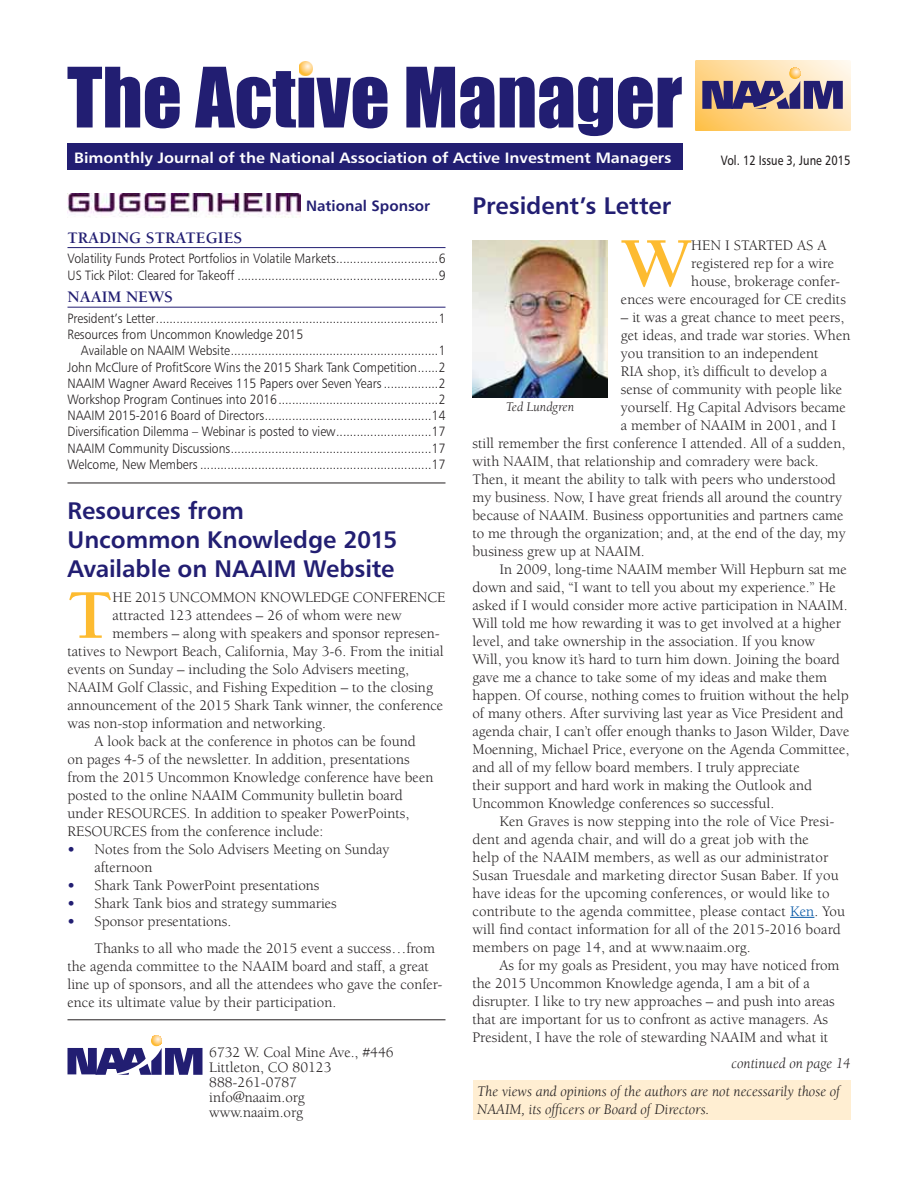
<style>
.page{position:relative;width:918px;height:1188px;background:#fff}
.page>*{position:absolute;margin:0;border:0;box-sizing:border-box;transform-origin:0 0}
.t1{font:700 71.7px "Berkeley Std";color:#fdbb30}
.t2{font:24px/28.8px "Humanist 777 BT Bold B";letter-spacing:-.005em;color:#221e72}
.t3{font:16.5px "Berkeley Std Bold SC800";color:#221e72}
.t4{font:15px/15px "Berkeley Std";color:#231f20}
.t5{font:italic 15px/18px "Berkeley Std";color:#231f20}
.t6{font:15px "Humanist 777 BT Bold B";color:#fff;scale:1.07 1}
.t7{font:15px "Humanist 777 BT Bold B";color:#221e72}
.t8{font:13.5px/16.2px "Humanist 777 BT Light B";color:#231f20;scale:.9 1}
.t9{font:13.5px "Humanist 777 BT Roman B";color:#231f20;scale:.82 1}
.t10{font:italic 13.5px "Berkeley Std";color:#231f20}
.s1{font-weight:700;color:#221e72}
.s2{color:#0054a4}
</style>
<div class="page">
<svg style="left:790px;top:917px;width:24px;height:1px"></svg>
<hr style="left:68px;top:247px;width:378px;height:1px;background:#221e72">
<hr style="left:68px;top:307px;width:378px;height:1px;background:#221e72">
<svg style="left:68px;top:1035px;width:134px;height:40px"></svg>
<hr style="left:68px;top:1019px;width:378px;height:1px;background:#231f20">
<svg style="left:695px;top:61px;width:156px;height:70px;background:#c5ab93"></svg>
<svg style="left:68px;top:67px;width:614px;height:69px"></svg>
<img style="left:299px;top:62px;width:14px;height:13px">
<div style="left:68px;top:143px;width:615px;height:27px;background:#221e72"></div>
<img style="left:473px;top:240px;width:135px;height:158px">
<img style="left:68px;top:194px;width:232px;height:23px">
<div style="left:473px;top:1080px;width:378px;height:40px;background:#ffeed2"></div>
<hr style="left:68px;top:483px;width:378px;height:1px;background:#231f20">
<p class="t6" style="left:74px;top:151px;width:560px">Bimonthly Journal of the National Association of Active Investment Managers</p>
<p class="t9" style="left:721px;top:153px;width:160px">Vol. 12 Issue 3, June 2015</p>
<p class="t7" style="left:306px;top:200px;width:126px">National Sponsor</p>
<p class="t3" style="left:68px;top:227px;width:176px">TRADING STRATEGIES</p>
<p class="t8" style="left:68px;top:251px;width:421px">Volatility Funds Protect Portfolios in Volatile Markets ..............................6<br>US Tick Pilot: Cleared for Takeoff ...........................................................9</p>
<p class="t3" style="left:68px;top:287px;width:107px">NAAIM NEWS</p>
<p class="t8" style="left:68px;top:311px;width:421px">President’s Letter ...................................................................................1<br>Resources from Uncommon Knowledge 2015</p>
<p class="t8" style="left:68px;top:343px;width:422px;text-align:justify;text-indent:13px">Available on NAAIM Website .............................................................1<br>John McClure of ProfitScore Wins the 2015 Shark Tank Competition ......2<br>NAAIM Wagner Award Receives 115 Papers over Seven Years ................2<br>Workshop Program Continues into 2016 ...............................................2<br>NAAIM 2015-2016 Board of Directors .................................................14<br>Diversification Dilemma – Webinar is posted to view ............................17<br>NAAIM Community Discussions ...........................................................17<br>Welcome, New Members ....................................................................17</p>
<h2 class="t2" style="left:68px;top:498px;width:331px">Resources from<br>Uncommon Knowledge 2015<br>Available on NAAIM Website</h2>
<h1 class="t1" style="left:68px;top:586px;width:47px">T</h1>
<p class="t4" style="left:113px;top:591px;width:334px">HE 2015 UNCOMMON KNOWLEDGE CONFERENCE</p>
<p class="t4" style="left:113px;top:609px;width:291px">attracted 123 attendees – 26 of whom were new</p>
<p class="t4" style="left:113px;top:627px;width:329px">members – along with speakers and sponsor represen-</p>
<p class="t4" style="left:68px;top:645px;width:378px">tatives to Newport Beach, California, May 3-6. From the initial</p>
<p class="t4" style="left:68px;top:663px;width:343px">events on Sunday – including the Solo Advisers meeting,</p>
<p class="t4" style="left:68px;top:681px;width:367px">NAAIM Golf Classic, and Fishing Expedition – to the closing</p>
<p class="t4" style="left:68px;top:699px;width:377px">announcement of the 2015 Shark Tank winner, the conference</p>
<p class="t4" style="left:68px;top:717px;width:260px">was non-stop information and networking.</p>
<p class="t4" style="left:95px;top:735px;width:323px">A look back at the conference in photos can be found</p>
<p class="t4" style="left:68px;top:753px;width:344px">on pages 4-5 of the newsletter. In addition, presentations</p>
<p class="t4" style="left:68px;top:771px;width:367px">from the 2015 Uncommon Knowledge conference have been</p>
<p class="t4" style="left:68px;top:789px;width:337px">posted to the online NAAIM Community bulletin board</p>
<p class="t4" style="left:68px;top:807px;width:343px">under RESOURCES. In addition to speaker PowerPoints,</p>
<p class="t4" style="left:68px;top:825px;width:257px">RESOURCES from the conference include:</p>
<p class="t4" style="left:95px;top:841px;width:296px;line-height:18px;text-indent:-27px"><span class="s1">•</span> Notes from the Solo Advisers Meeting on Sunday afternoon</p>
<p class="t4" style="left:68px;top:879px;width:254px"><span class="s1">•</span> Shark Tank PowerPoint presentations</p>
<p class="t4" style="left:68px;top:897px;width:271px"><span class="s1">•</span> Shark Tank bios and strategy summaries</p>
<p class="t4" style="left:95px;top:909px;width:342px;line-height:27px;text-indent:-27px"><span class="s1">•</span> Sponsor presentations.<br>Thanks to all who made the 2015 event a success…from</p>
<p class="t4" style="left:68px;top:958px;width:376px;line-height:18px">the agenda committee to the NAAIM board and staff, a great line up of sponsors, and all the attendees who gave the confer&shy;ence its ultimate value by their participation.</p>
<p class="t4" style="left:209px;top:1046px;width:186px">6732 W. Coal Mine Ave., #446<br>Littleton, CO 80123<br>888-261-0787 info@naaim.org www.naaim.org</p>
<h2 class="t2" style="left:473px;top:193px;width:200px">President’s Letter</h2>
<h1 class="t1" style="left:621px;top:234px;width:72px">W</h1>
<p class="t4" style="left:691px;top:239px;width:137px">HEN I STARTED AS A</p>
<p class="t4" style="left:691px;top:257px;width:144px">registered rep for a wire</p>
<p class="t4" style="left:691px;top:275px;width:150px">house, brokerage confer-</p>
<p class="t4" style="left:621px;top:293px;width:226px">ences were encouraged for CE credits</p>
<p class="t4" style="left:621px;top:311px;width:225px">– it was a great chance to meet peers,</p>
<p class="t4" style="left:621px;top:329px;width:231px">get ideas, and trade war stories. When</p>
<p class="t4" style="left:621px;top:347px;width:199px">you transition to an independent</p>
<p class="t4" style="left:621px;top:365px;width:208px">RIA shop, it’s difficult to develop a</p>
<p class="t4" style="left:621px;top:383px;width:223px">sense of community with people like</p>
<p class="t4" style="left:621px;top:401px;width:226px">yourself. Hg Capital Advisors became</p>
<p class="t4" style="left:621px;top:419px;width:217px">a member of NAAIM in 2001, and I</p>
<p class="t4" style="left:472px;top:437px;width:374px">still remember the first conference I attended. All of a sudden,</p>
<p class="t4" style="left:472px;top:455px;width:348px">with NAAIM, that relationship and comradery were back.</p>
<p class="t4" style="left:472px;top:473px;width:365px">Then, it meant the ability to talk with peers who understood</p>
<p class="t4" style="left:472px;top:491px;width:371px">my business. Now, I have great friends all around the country</p>
<p class="t4" style="left:472px;top:509px;width:373px">because of NAAIM. Business opportunities and partners came</p>
<p class="t4" style="left:472px;top:527px;width:375px">to me through the organization; and, at the end of the day, my</p>
<p class="t4" style="left:472px;top:545px;width:174px">business grew up at NAAIM.</p>
<p class="t4" style="left:499px;top:563px;width:349px">In 2009, long-time NAAIM member Will Hepburn sat me</p>
<p class="t4" style="left:472px;top:581px;width:365px">down and said, “I want to tell you about my experience.” He</p>
<p class="t4" style="left:472px;top:599px;width:377px">asked if I would consider more active participation in NAAIM.</p>
<p class="t4" style="left:472px;top:617px;width:370px">Will told me how rewarding it was to get involved at a higher</p>
<p class="t4" style="left:472px;top:635px;width:344px">level, and take ownership in the association. If you know</p>
<p class="t4" style="left:472px;top:653px;width:369px">Will, you know it’s hard to turn him down. Joining the board</p>
<p class="t4" style="left:472px;top:671px;width:356px">gave me a chance to take some of my ideas and make them</p>
<p class="t4" style="left:472px;top:689px;width:378px">happen. Of course, nothing comes to fruition without the help</p>
<p class="t4" style="left:472px;top:707px;width:373px">of many others. After surviving last year as Vice President and</p>
<p class="t4" style="left:472px;top:725px;width:379px">agenda chair, I can’t offer enough thanks to Jason Wilder, Dave</p>
<p class="t4" style="left:472px;top:743px;width:379px">Moenning, Michael Price, everyone on the Agenda Committee,</p>
<p class="t4" style="left:472px;top:761px;width:329px">and all of my fellow board members. I truly appreciate</p>
<p class="t4" style="left:472px;top:779px;width:341px">their support and hard work in making the Outlook and</p>
<p class="t4" style="left:472px;top:797px;width:303px">Uncommon Knowledge conferences so successful.</p>
<p class="t4" style="left:499px;top:815px;width:337px">Ken Graves is now stepping into the role of Vice Presi-</p>
<p class="t4" style="left:472px;top:833px;width:338px">dent and agenda chair, and will do a great job with the</p>
<p class="t4" style="left:472px;top:851px;width:357px">help of the NAAIM members, as well as our administrator</p>
<p class="t4" style="left:472px;top:869px;width:368px">Susan Truesdale and marketing director Susan Baber. If you</p>
<p class="t4" style="left:472px;top:887px;width:359px">have ideas for the upcoming conferences, or would like to</p>
<p class="t4" style="left:472px;top:905px;width:374px">contribute to the agenda committee, please contact <span class="s2">Ken</span>. You</p>
<p class="t4" style="left:472px;top:923px;width:370px">will find contact information for all of the 2015-2016 board</p>
<p class="t4" style="left:472px;top:941px;width:280px">members on page 14, and at www.naaim.org.</p>
<p class="t4" style="left:499px;top:959px;width:342px">As for my goals as President, you may have noticed from</p>
<p class="t4" style="left:472px;top:977px;width:339px">the 2015 Uncommon Knowledge agenda, I am a bit of a</p>
<p class="t4" style="left:472px;top:995px;width:364px">disrupter. I like to try new approaches – and push into areas</p>
<p class="t4" style="left:472px;top:1013px;width:357px">that are important for us to confront as active managers. As</p>
<p class="t4" style="left:472px;top:1031px;width:357px">President, I have the role of stewarding NAAIM and what it</p>
<p class="t10" style="left:506px;top:401px;width:70px">Ted Lundgren</p>
<p class="t5" style="left:732px;top:1055px;width:120px">continued on page 14</p>
<p class="t5" style="left:477px;top:1083px;width:365px">The views and opinions of the authors are not necessarily those of<br>NAAIM, its officers or Board of Directors.</p>
</div>
